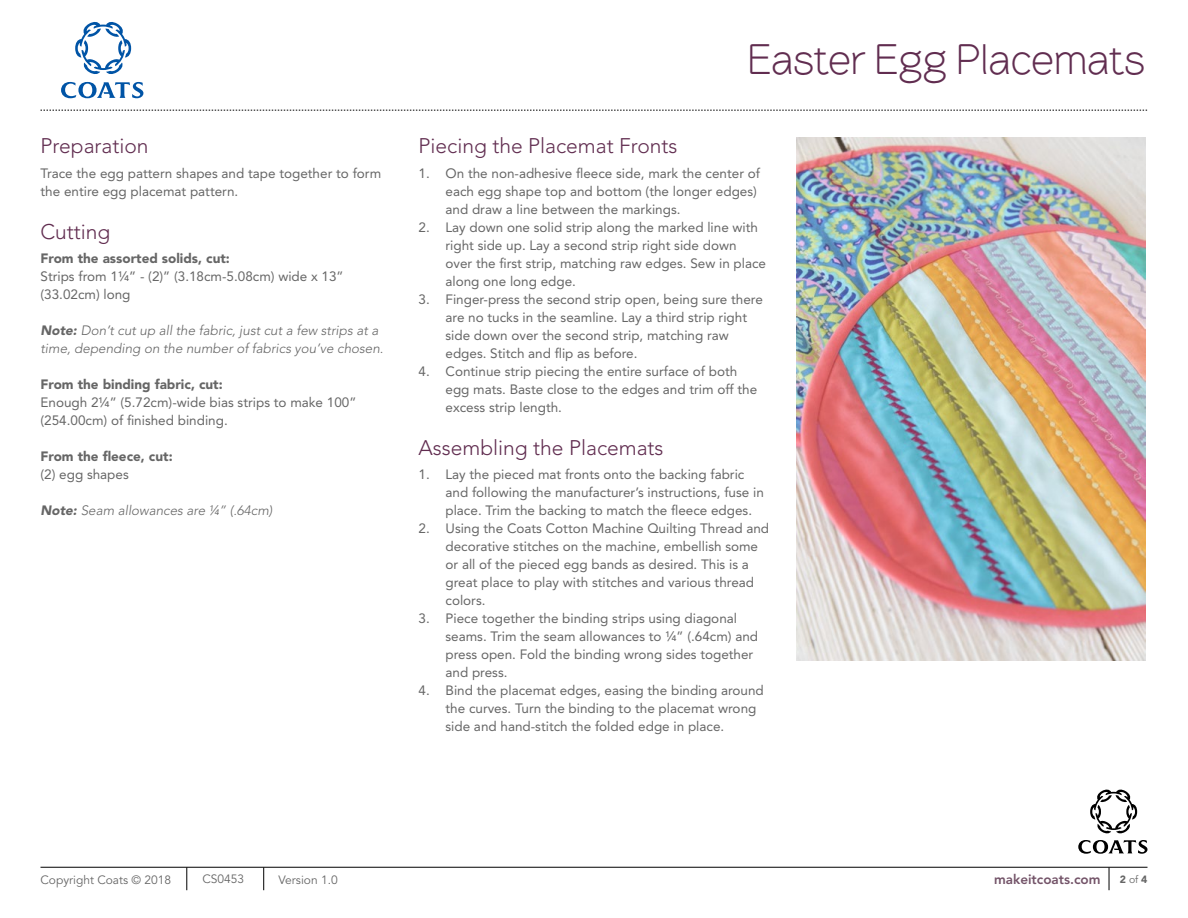
<style>
.page{position:relative;width:1188px;height:918px;background:#fff}
.page>*{position:absolute;margin:0;border:0;box-sizing:border-box;transform-origin:0 0}
.t1{font:300 43.5px "Brownstone Sans";letter-spacing:-.02em;color:#612d50}
.t2{font:300 21px "Avenir LT Std";color:#612d50}
.t3{font:13.5px/18px "Avenir LT Std";color:#666}
.t4{font:italic 300 13.5px/18px "Avenir LT Std";color:#666}
.t5{font:900 13.5px "Avenir LT Std";color:#666}
.t6{font:800 13.5px "Avenir LT Std";color:#735368}
.t7{font:12px "Avenir LT Std";color:#666}
.t8{font:900 10.5px "Avenir LT Std";color:#666}
.s1{font-weight:900}
.s2{font-weight:400}
</style>
<div class="page">
<svg style="left:1078px;top:840px;width:70px;height:14px"></svg>
<svg style="left:1090px;top:790px;width:47px;height:44px"></svg>
<img style="left:796px;top:137px;width:350px;height:524px">
<svg style="left:40px;top:110px;width:1108px;height:1px"></svg>
<svg style="left:1109px;top:868px;width:1px;height:22px"></svg>
<hr style="left:40px;top:867px;width:1108px;height:1px;background:#000">
<svg style="left:61px;top:82px;width:82px;height:16px"></svg>
<svg style="left:75px;top:22px;width:56px;height:52px"></svg>
<svg style="left:187px;top:867px;width:1px;height:23px"></svg>
<svg style="left:263px;top:867px;width:1px;height:23px"></svg>
<h2 class="t2" style="left:40px;top:134px;width:110px">Preparation</h2>
<p class="t3" style="left:40px;top:164px;width:342px">Trace the egg pattern shapes and tape together to form the entire egg placemat pattern.</p>
<h2 class="t2" style="left:40px;top:219px;width:71px">Cutting</h2>
<p class="t5" style="left:40px;top:251px;width:191px">From the assorted solids, cut:</p>
<p class="t3" style="left:40px;top:268px;width:305px">Strips from 1¼” - (2)” (3.18cm-5.08cm) wide x 13” (33.02cm) long</p>
<p class="t4" style="left:40px;top:322px;width:344px"><span class="s1">Note:</span> Don’t cut up all the fabric, just cut a few strips at a time, depending on the number of fabrics you’ve chosen.</p>
<p class="t5" style="left:40px;top:377px;width:184px">From the binding fabric, cut:</p>
<p class="t3" style="left:40px;top:394px;width:317px">Enough 2¼” (5.72cm)-wide bias strips to make 100” (254.00cm) of finished binding.</p>
<p class="t5" style="left:40px;top:449px;width:134px">From the fleece, cut:</p>
<p class="t3" style="left:40px;top:466px;width:90px">(2) egg shapes</p>
<p class="t4" style="left:40px;top:502px;width:233px"><span class="s1">Note:</span> Seam allowances are ¼” (.64cm)</p>
<h1 class="t1" style="left:746px;top:34px;width:400px">Easter Egg Placemats</h1>
<h2 class="t2" style="left:418px;top:134px;width:261px">Piecing the Placemat Fronts</h2>
<p class="t3" style="left:446px;top:164px;width:316px;text-indent:-27px">1. On the non-adhesive fleece side, mark the center of each egg shape top and bottom (the longer edges) and draw a line between the markings.</p>
<p class="t3" style="left:446px;top:218px;width:322px;text-indent:-27px">2. Lay down one solid strip along the marked line with right side up. Lay a second strip right side down over the first strip, matching raw edges. Sew in place along one long edge.</p>
<p class="t3" style="left:446px;top:290px;width:319px;text-indent:-27px">3. Finger-press the second strip open, being sure there are no tucks in the seamline. Lay a third strip right side down over the second strip, matching raw edges. Stitch and flip as before.</p>
<p class="t3" style="left:446px;top:362px;width:313px;text-indent:-27px">4. Continue strip piecing the entire surface of both egg mats. Baste close to the edges and trim off the excess strip length.</p>
<h2 class="t2" style="left:418px;top:435px;width:247px">Assembling the Placemats</h2>
<p class="t3" style="left:446px;top:466px;width:320px;text-indent:-27px">1. Lay the pieced mat fronts onto the backing fabric and following the manufacturer’s instructions, fuse in place. Trim the backing to match the fleece edges.</p>
<p class="t3" style="left:446px;top:520px;width:325px;text-indent:-27px">2. Using the Coats Cotton Machine Quilting Thread and decorative stitches on the machine, embellish some or all of the pieced egg bands as desired. This is a great place to play with stitches and various thread colors.</p>
<p class="t3" style="left:446px;top:610px;width:314px;text-indent:-27px">3. Piece together the binding strips using diagonal seams. Trim the seam allowances to ¼” (.64cm) and press open. Fold the binding wrong sides together and press.</p>
<p class="t3" style="left:446px;top:682px;width:320px;text-indent:-27px">4. Bind the placemat edges, easing the binding around the curves. Turn the binding to the placemat wrong side and hand-stitch the folded edge in place.</p>
<p class="t7" style="left:40px;top:873px;width:132px">Copyright Coats © 2018</p>
<p class="t7" style="left:202px;top:872px;width:43px">CS0453</p>
<p class="t7" style="left:279px;top:873px;width:61px">Version 1.0</p>
<p class="t6" style="left:994px;top:872px;width:108px">makeitcoats.com</p>
<p class="t8" style="left:1120px;top:873px;width:29px">2 <span class="s2">of</span> 4</p>
</div>
